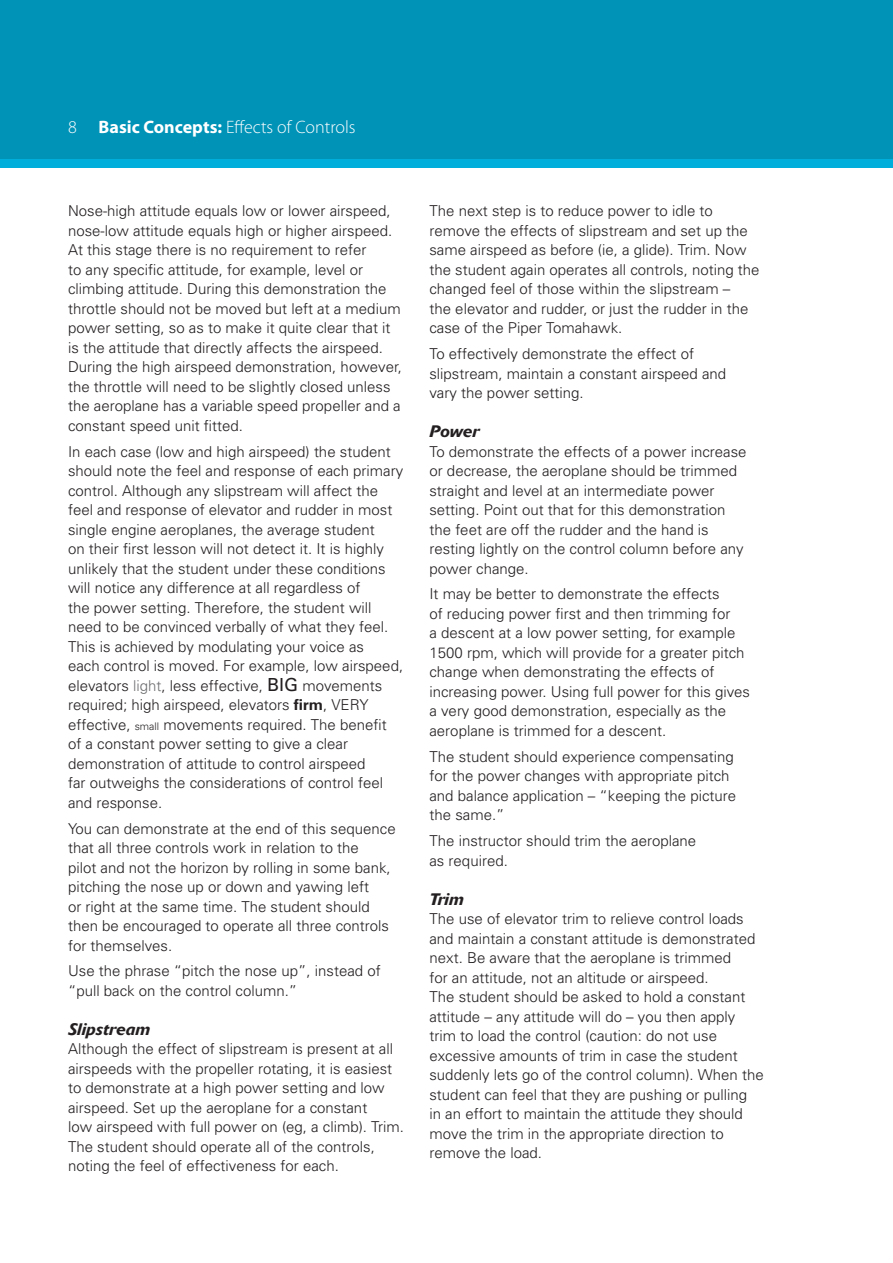
<style>
.page{position:relative;width:893px;height:1263px;background:#fff}
.page>*{position:absolute;margin:0;border:0;box-sizing:border-box;transform-origin:0 0}
.t1{font:300 18px "Myriad Pro";color:#fff}
.t2{font:italic 500 16.5px "Delta";color:#231f20}
.t3{font:300 15px/19.5px "Univers";color:#231f20}
.s1{font-weight:700}
.s2{color:#6c6d70}
.s3{font-weight:400;font-size:18px}
.s4{font-size:10.5px}
</style>
<div class="page">
<div style="left:0;top:0;width:893px;height:168px;background:#00aedc"></div>
<div style="left:0;top:0;width:893px;height:158px;background:#0093b8"></div>
<p class="t1" style="left:68px;top:117px;width:289px">8 <span class="s1">Basic Concepts:</span> Effects of Controls</p>
<p class="t3" style="left:68px;top:201px;width:336px">Nose-high attitude equals low or lower airspeed, nose-low attitude equals high or higher airspeed.<br>At this stage there is no requirement to refer<br>to any specific attitude, for example, level or climbing attitude. During this demonstration the throttle should not be moved but left at a medium power setting, so as to make it quite clear that it is the attitude that directly affects the airspeed.<br>During the high airspeed demonstration, however, the throttle will need to be slightly closed unless the aeroplane has a variable speed propeller and a constant speed unit fitted.</p>
<p class="t3" style="left:68px;top:441px;width:337px">In each case (low and high airspeed) the student should note the feel and response of each primary control. Although any slipstream will affect the feel and response of elevator and rudder in most single engine aeroplanes, the average student<br>on their first lesson will not detect it. It is highly unlikely that the student under these conditions will notice any difference at all regardless of<br>the power setting. Therefore, the student will need to be convinced verbally of what they feel.<br>This is achieved by modulating your voice as<br>each control is moved. For example, low airspeed, elevators <span class="s2">light</span>, less effective, <span class="s3">BIG</span> movements required; high airspeed, elevators <span class="s1">firm</span>, VERY effective, <span class="s4">small</span> movements required. The benefit of a constant power setting to give a clear demonstration of attitude to control airspeed<br>far outweighs the considerations of control feel and response.</p>
<p class="t3" style="left:68px;top:818px;width:329px">You can demonstrate at the end of this sequence that all three controls work in relation to the<br>pilot and not the horizon by rolling in some bank, pitching the nose up or down and yawing left<br>or right at the same time. The student should then be encouraged to operate all three controls for themselves.</p>
<p class="t3" style="left:68px;top:961px;width:314px">Use the phrase “pitch the nose up”, instead of “pull back on the control column.”</p>
<p class="t2" style="left:68px;top:1019px;width:84px">Slipstream</p>
<p class="t3" style="left:68px;top:1039px;width:337px">Although the effect of slipstream is present at all airspeeds with the propeller rotating, it is easiest to demonstrate at a high power setting and low airspeed. Set up the aeroplane for a constant<br>low airspeed with full power on (eg, a climb). Trim.<br>The student should operate all of the controls, noting the feel of effectiveness for each.</p>
<p class="t3" style="left:429px;top:201px;width:332px">The next step is to reduce power to idle to remove the effects of slipstream and set up the same airspeed as before (ie, a glide). Trim. Now the student again operates all controls, noting the changed feel of those within the slipstream –<br>the elevator and rudder, or just the rudder in the case of the Piper Tomahawk.</p>
<p class="t3" style="left:429px;top:344px;width:298px">To effectively demonstrate the effect of slipstream, maintain a constant airspeed and vary the power setting.</p>
<p class="t2" style="left:429px;top:421px;width:51px">Power</p>
<p class="t3" style="left:429px;top:441px;width:319px">To demonstrate the effects of a power increase or decrease, the aeroplane should be trimmed straight and level at an intermediate power setting. Point out that for this demonstration the feet are off the rudder and the hand is resting lightly on the control column before any power change.</p>
<p class="t3" style="left:429px;top:584px;width:322px">It may be better to demonstrate the effects<br>of reducing power first and then trimming for<br>a descent at a low power setting, for example 1500 rpm, which will provide for a greater pitch change when demonstrating the effects of increasing power. Using full power for this gives a very good demonstration, especially as the aeroplane is trimmed for a descent.</p>
<p class="t3" style="left:429px;top:746px;width:308px">The student should experience compensating for the power changes with appropriate pitch and balance application – “keeping the picture the same.”</p>
<p class="t3" style="left:429px;top:831px;width:268px">The instructor should trim the aeroplane as required.</p>
<p class="t2" style="left:429px;top:889px;width:36px">Trim</p>
<p class="t3" style="left:429px;top:909px;width:336px">The use of elevator trim to relieve control loads and maintain a constant attitude is demonstrated next. Be aware that the aeroplane is trimmed<br>for an attitude, not an altitude or airspeed.<br>The student should be asked to hold a constant attitude – any attitude will do – you then apply trim to load the control (caution: do not use excessive amounts of trim in case the student suddenly lets go of the control column). When the student can feel that they are pushing or pulling<br>in an effort to maintain the attitude they should move the trim in the appropriate direction to remove the load.</p>
</div>
